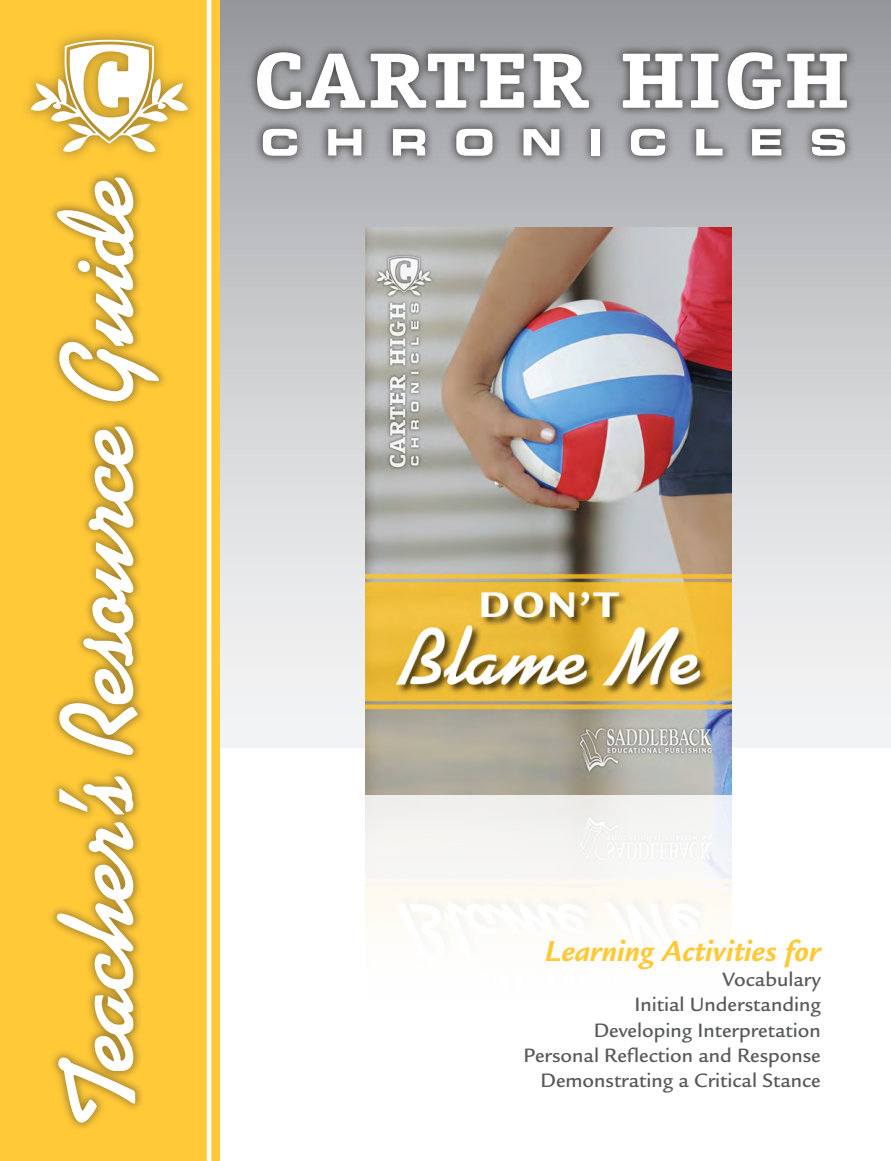
<style>
.page{position:relative;width:891px;height:1161px;background:#fff}
.page>*{position:absolute;margin:0;border:0;box-sizing:border-box;transform-origin:0 0}
.t1{font:700 105px "Kaufmann Std";color:#fff}
.t2{font:italic 700 31.5px "Legacy Sans Std";color:#ffc938}
.t3{font:500 21px/25.2px "Legacy Sans Std";color:#57585a;text-align:right}
</style>
<div class="page">
<div style="left:220px;top:0;width:670px;height:747px;background:linear-gradient(to bottom,#9c9da1,#fdfdfe)"></div>
<div style="left:0;top:0;width:220px;height:1160px;background:#ffc938"></div>
<div style="left:17px;top:26px;width:182px;height:138px;background:#231f20;opacity:.4"></div>
<svg style="left:31px;top:40px;width:157px;height:112px"></svg>
<div style="left:46px;top:169px;width:121px;height:964px;background:#231f20;opacity:.4"></div>
<hr style="left:207px;top:0;width:4px;height:1160px;background:#fff">
<img style="left:365px;top:228px;width:366px;height:698px">
<div style="left:246px;top:41px;width:609px;height:124px;background:#231f20;opacity:.75"></div>
<svg style="left:257px;top:52px;width:217px;height:57px"></svg>
<svg style="left:480px;top:54px;width:43px;height:54px"></svg>
<svg style="left:533px;top:54px;width:55px;height:54px"></svg>
<svg style="left:622px;top:54px;width:60px;height:54px"></svg>
<svg style="left:690px;top:54px;width:28px;height:54px"></svg>
<svg style="left:727px;top:52px;width:53px;height:57px"></svg>
<svg style="left:787px;top:54px;width:59px;height:54px"></svg>
<svg style="left:263px;top:129px;width:34px;height:27px"></svg>
<svg style="left:328px;top:129px;width:33px;height:26px"></svg>
<svg style="left:393px;top:129px;width:32px;height:26px"></svg>
<svg style="left:456px;top:129px;width:36px;height:27px"></svg>
<svg style="left:523px;top:129px;width:36px;height:26px"></svg>
<div style="left:591px;top:129px;width:8px;height:26px;background:#fff"></div>
<svg style="left:630px;top:129px;width:35px;height:27px"></svg>
<svg style="left:696px;top:129px;width:26px;height:26px"></svg>
<svg style="left:751px;top:129px;width:30px;height:26px"></svg>
<svg style="left:811px;top:129px;width:33px;height:27px"></svg>
<h1 class="t1" style="left:35px;top:1128px;width:953px;rotate:-90deg">Teacher’s Resource Guide</h1>
<h2 class="t2" style="left:544px;top:932px;width:277px">Learning Activities for</h2>
<p class="t3" style="left:523px;top:967px;width:299px">Vocabulary<br>Initial Understanding<br>Developing Interpretation<br>Personal Reflection and Response<br>Demonstrating a Critical Stance</p>
</div>
